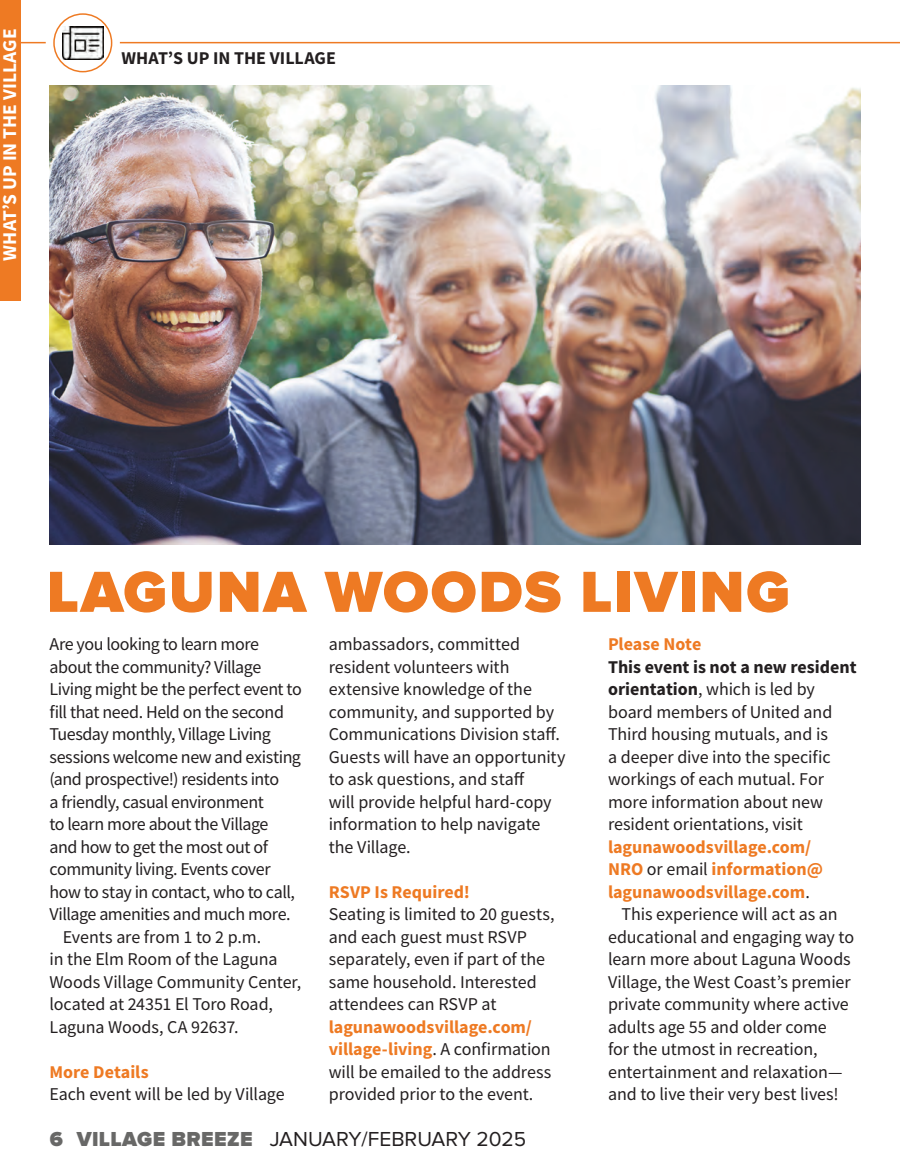
<style>
.page{position:relative;width:900px;height:1172px;background:#fff}
.page>*{position:absolute;margin:0;border:0;box-sizing:border-box;transform-origin:0 0}
.t1{font:900 60px "Proxima Nova";letter-spacing:.03em;color:#ee7a23}
.t2{font:21px "Proxima Nova";color:#231f20}
.t3{font:700 19.5px "Source Sans Pro";color:#fff}
.t4{font:18px/22.5px "Source Sans Pro";letter-spacing:-.01em;color:#231f20}
.t5{font:700 18px "Source Sans Pro";color:#ee7a23}
.t6{font:18px "Source Sans Pro";letter-spacing:-.03em;color:#231f20}
.t7{font:700 18px "Source Sans Pro";color:#231f20}
.s1{font-weight:700;color:#ee7a23}
.s2{font-weight:900;color:#686867}
.s3{font-weight:700}
.s4{font-weight:400;color:#231f20}
</style>
<div class="page">
<hr style="left:0;top:42px;width:899px;height:1px;background:#ee7a23">
<div style="left:0;top:0;width:21px;height:301px;background:#ee7a23"></div>
<div style="left:46px;top:6px;width:74px;height:74px;border:16px solid #fff;border-radius:50%"></div>
<svg style="left:54px;top:14px;width:58px;height:58px"></svg>
<img style="left:62px;top:27px;width:41px;height:32px">
<div style="left:53px;top:13px;width:59px;height:59px;border:1px solid #ee7a23;border-radius:50%"></div>
<img style="left:49px;top:85px;width:811px;height:459px">
<p class="t3" style="left:-4px;top:261px;width:234px;rotate:-90deg">WHAT’S UP IN THE VILLAGE</p>
<p class="t7" style="left:121px;top:46px;width:216px">WHAT’S UP IN THE VILLAGE</p>
<h1 class="t1" style="left:47px;top:557px;width:744px">LAGUNA WOODS LIVING</h1>
<p class="t4" style="left:49px;top:633px;width:211px">Are you looking to learn more</p>
<p class="t6" style="left:49px;top:655px;width:213px">about the community? Village</p>
<p class="t4" style="left:49px;top:678px;width:254px">Living might be the perfect event to</p>
<p class="t4" style="left:49px;top:700px;width:236px">fill that need. Held on the second</p>
<p class="t6" style="left:49px;top:723px;width:223px">Tuesday monthly, Village Living</p>
<p class="t4" style="left:49px;top:745px;width:253px">sessions welcome new and existing</p>
<p class="t4" style="left:49px;top:768px;width:231px">(and prospective!) residents into</p>
<p class="t4" style="left:49px;top:790px;width:216px">a friendly, casual environment</p>
<p class="t4" style="left:49px;top:813px;width:220px">to learn more about the Village</p>
<p class="t4" style="left:49px;top:835px;width:220px">and how to get the most out of</p>
<p class="t6" style="left:49px;top:858px;width:222px">community living. Events cover</p>
<p class="t4" style="left:49px;top:880px;width:247px">how to stay in contact, who to call,</p>
<p class="t4" style="left:49px;top:903px;width:242px">Village amenities and much more.</p>
<p class="t4" style="left:63px;top:925px;width:200px">Events are from 1 to 2 p.m.</p>
<p class="t4" style="left:49px;top:948px;width:229px">in the Elm Room of the Laguna</p>
<p class="t4" style="left:49px;top:970px;width:253px">Woods Village Community Center,</p>
<p class="t4" style="left:49px;top:993px;width:225px">located at 24351 El Toro Road,</p>
<p class="t4" style="left:49px;top:1015px;width:190px">Laguna Woods, CA 92637.</p>
<p class="t5" style="left:49px;top:1059px;width:101px">More Details</p>
<p class="t4" style="left:49px;top:1083px;width:237px">Each event will be led by Village</p>
<p class="t4" style="left:329px;top:633px;width:238px">ambassadors, committed resident volunteers with extensive knowledge of the community, and supported by<br>Communications Division staff.<br>Guests will have an opportunity to ask questions, and staff<br>will provide helpful hard-copy information to help navigate the Village.</p>
<p class="t5" style="left:329px;top:879px;width:143px">RSVP Is Required!</p>
<p class="t4" style="left:329px;top:903px;width:227px">Seating is limited to 20 guests, and each guest must RSVP separately, even if part of the same household. Interested attendees can RSVP at</p>
<p class="t4" style="left:329px;top:1015px;width:224px"><span class="s1">lagunawoodsvillage.com/ village-living</span>. A confirmation will be emailed to the address provided prior to the event.</p>
<p class="t2" style="left:50px;top:1127px;width:478px"><span class="s2">6 VILLAGE BREEZE</span> JANUARY/FEBRUARY 2025</p>
<p class="t5" style="left:608px;top:632px;width:95px">Please Note</p>
<p class="t4" style="left:608px;top:655px;width:250px"><span class="s3">This event is not a new resident orientation</span>, which is led by board members of United and<br>Third housing mutuals, and is<br>a deeper dive into the specific workings of each mutual. For more information about new resident orientations, visit</p>
<p class="t5" style="left:608px;top:834px;width:205px">lagunawoodsvillage.com/</p>
<p class="t5" style="left:608px;top:857px;width:216px">NRO <span class="s4">or email</span> information@</p>
<p class="t5" style="left:608px;top:879px;width:203px">lagunawoodsvillage.com<span class="s4">.</span></p>
<p class="t4" style="left:621px;top:903px;width:217px">This experience will act as an</p>
<p class="t4" style="left:608px;top:925px;width:247px">educational and engaging way to</p>
<p class="t4" style="left:608px;top:948px;width:244px">learn more about Laguna Woods</p>
<p class="t4" style="left:608px;top:970px;width:244px">Village, the West Coast’s premier</p>
<p class="t4" style="left:608px;top:993px;width:242px">private community where active</p>
<p class="t4" style="left:608px;top:1015px;width:220px">adults age 55 and older come</p>
<p class="t4" style="left:608px;top:1038px;width:211px">for the utmost in recreation,</p>
<p class="t4" style="left:608px;top:1060px;width:236px">entertainment and relaxation—</p>
<p class="t4" style="left:608px;top:1083px;width:232px">and to live their very best lives!</p>
</div>
